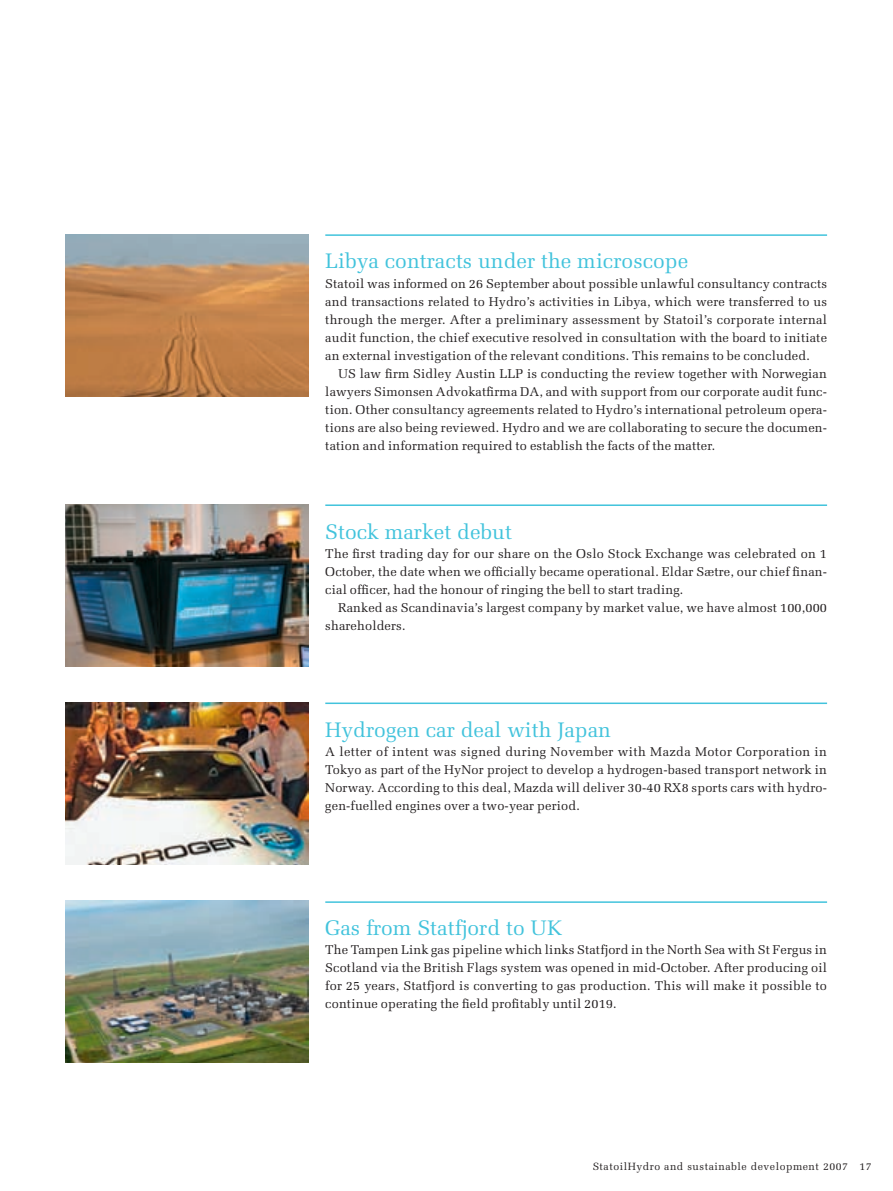
<style>
.page{position:relative;width:893px;height:1191px;background:#fff}
.page>*{position:absolute;margin:0;border:0;box-sizing:border-box;transform-origin:0 0}
.t1{font:21px "Melior LT Std";color:#42c3dc}
.t2{font:12.75px/18px "Melior LT Std";letter-spacing:.01em;color:#231f20;text-align:justify}
.t3{font:10.5px "Melior LT Std";letter-spacing:.05em;color:#231f20}
</style>
<div class="page">
<hr style="left:325px;top:504px;width:502px;height:2px;background:#42c3dc">
<hr style="left:325px;top:702px;width:502px;height:2px;background:#42c3dc">
<hr style="left:325px;top:901px;width:502px;height:2px;background:#42c3dc">
<hr style="left:325px;top:234px;width:502px;height:2px;background:#42c3dc">
<img style="left:66px;top:234px;width:242px;height:162px">
<img style="left:66px;top:504px;width:242px;height:162px">
<img style="left:66px;top:702px;width:242px;height:162px">
<img style="left:66px;top:900px;width:242px;height:162px">
<h1 class="t1" style="left:325px;top:252px;width:364px">Libya contracts under the microscope</h1>
<p class="t2" style="left:325px;top:276px;width:503px">Statoil was informed on 26 September about possible unlawful consultancy contracts and transactions related to Hydro’s activities in Libya, which were transferred to us through the merger. After a preliminary assessment by Statoil’s corporate internal audit function, the chief executive resolved in consultation with the board to initiate an external investigation of the relevant conditions. This remains to be concluded.</p>
<p class="t2" style="left:325px;top:366px;width:503px;text-indent:13px">US law firm Sidley Austin LLP is conducting the review together with Norwegian lawyers Simonsen Advokatfirma DA, and with support from our corporate audit func&shy;tion. Other consultancy agreements related to Hydro’s international petroleum opera&shy;tions are also being reviewed. Hydro and we are collaborating to secure the documen&shy;tation and information required to establish the facts of the matter.</p>
<h1 class="t1" style="left:325px;top:523px;width:188px">Stock market debut</h1>
<p class="t2" style="left:325px;top:546px;width:503px">The first trading day for our share on the Oslo Stock Exchange was celebrated on 1<br>October, the date when we officially became operational. Eldar Sætre, our chief finan&shy;cial officer, had the honour of ringing the bell to start trading.</p>
<p class="t2" style="left:325px;top:600px;width:503px;text-indent:13px">Ranked as Scandinavia’s largest company by market value, we have almost 100,000 shareholders.</p>
<h1 class="t1" style="left:325px;top:721px;width:287px">Hydrogen car deal with Japan</h1>
<p class="t2" style="left:325px;top:744px;width:503px">A letter of intent was signed during November with Mazda Motor Corporation in Tokyo as part of the HyNor project to develop a hydrogen-based transport network in Norway. According to this deal, Mazda will deliver 30-40 RX8 sports cars with hydro&shy;gen-fuelled engines over a two-year period.</p>
<h1 class="t1" style="left:325px;top:919px;width:238px">Gas from Statfjord to UK</h1>
<p class="t2" style="left:325px;top:942px;width:503px">The Tampen Link gas pipeline which links Statfjord in the North Sea with St Fergus in Scotland via the British Flags system was opened in mid-October. After producing oil for 25 years, Statfjord is converting to gas production. This will make it possible to continue operating the field profitably until 2019.</p>
<p class="t3" style="left:593px;top:1161px;width:281px">StatoilHydro and sustainable development 2007 17</p>
</div>
